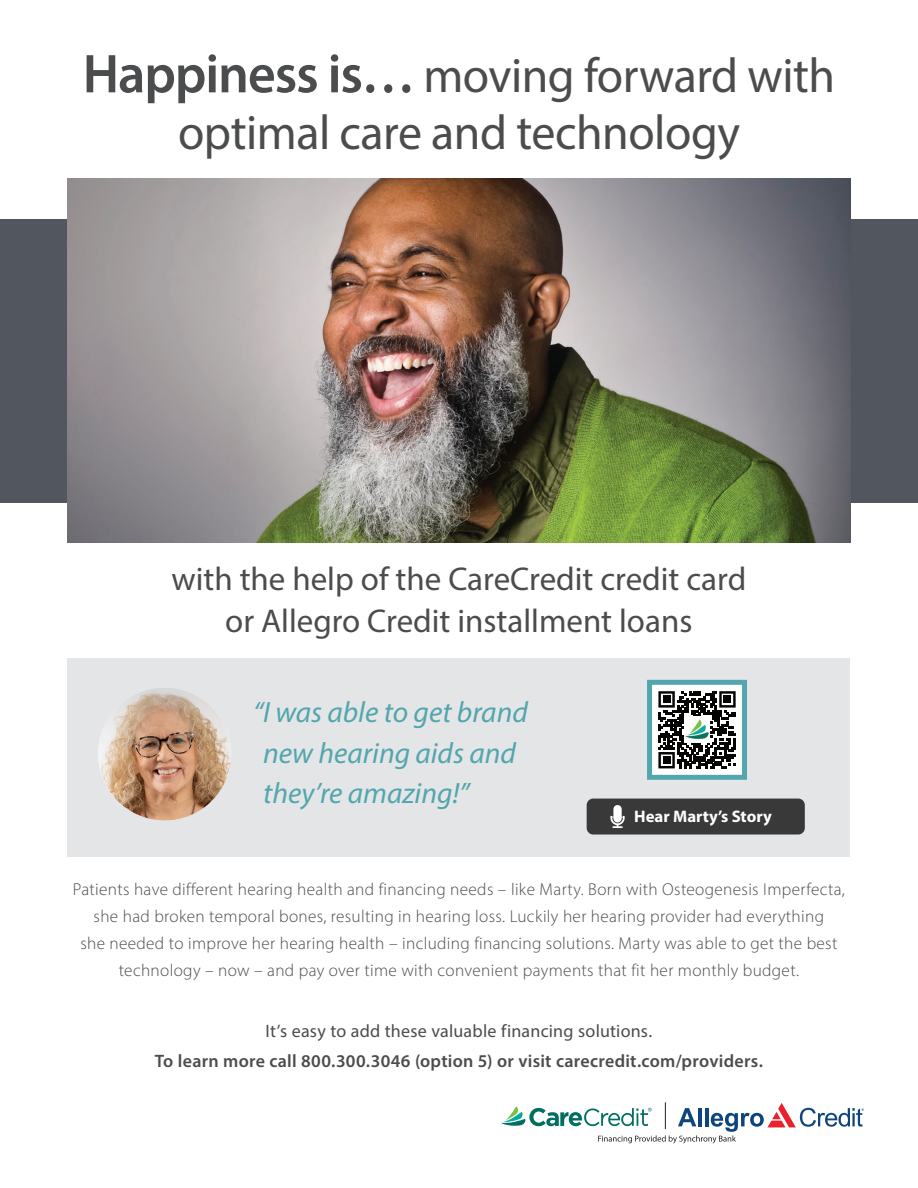
<style>
.page{position:relative;width:918px;height:1188px;background:#fff}
.page>*{position:absolute;margin:0;border:0;box-sizing:border-box;transform-origin:0 0}
.t1{font:48.9px/57px "Myriad Pro";letter-spacing:-.01em;color:#4b4c4d;text-align:center}
.t2{font:33px/42px "Myriad Pro";color:#4b4c4d;text-align:center}
.t3{font:italic 29.4px/40.5px "Myriad Pro";color:#52a6ad}
.t4{font:600 18px "Myriad Pro";letter-spacing:.015em;color:#4b4c4d}
.t5{font:18px "Myriad Pro";letter-spacing:.01em;color:#4b4c4d}
.t6{font:300 17.25px/27px "Myriad Pro";letter-spacing:.02em;color:#4b4c4d;text-align:center}
.t7{font:700 16.8px "Myriad Pro";color:#fff}
.t8{font:6.45px "Myriad Pro";color:#0e467b}
.s1{font-weight:600;font-size:55.05px}
</style>
<div class="page">
<div style="left:0;top:219px;width:918px;height:283px;background:#52565f"></div>
<img style="left:68px;top:178px;width:782px;height:365px">
<svg style="left:501px;top:1102px;width:362px;height:41px"></svg>
<div style="left:67px;top:658px;width:783px;height:199px;background:#e4e5e7"></div>
<div style="left:650px;top:682px;width:95px;height:95px;background:#fff"></div>
<svg style="left:658px;top:691px;width:78px;height:77px"></svg>
<div style="left:663px;top:696px;width:7px;height:7px;background:#040503"></div>
<div style="left:724px;top:696px;width:7px;height:7px;background:#040503"></div>
<div style="left:663px;top:757px;width:7px;height:7px;background:#040503"></div>
<img style="left:684px;top:717px;width:26px;height:26px">
<div style="left:647px;top:680px;width:100px;height:100px;border:5px solid #52a6ad"></div>
<div style="left:587px;top:799px;width:218px;height:36px;background:#383938;border-radius:7px"></div>
<svg style="left:610px;top:805px;width:15px;height:23px"></svg>
<img style="left:98px;top:687px;width:133px;height:133px;border-radius:67px">
<h1 class="t1" style="left:83px;top:47px;width:754px"><span class="s1">Happiness is…</span> moving forward with optimal care and technology</h1>
<h2 class="t2" style="left:171px;top:558px;width:576px">with the help of the CareCredit credit card or Allegro Credit installment loans</h2>
<h3 class="t3" style="left:263px;top:692px;width:266px;text-indent:-10px">“I was able to get brand new hearing aids and they’re amazing!”</h3>
<p class="t7" style="left:634px;top:806px;width:139px">Hear Marty’s Story</p>
<p class="t6" style="left:73px;top:876px;width:773px">Patients have different hearing health and financing needs – like Marty. Born with Osteogenesis Imperfecta, she had broken temporal bones, resulting in hearing loss. Luckily her hearing provider had everything<br>she needed to improve her hearing health – including financing solutions. Marty was able to get the best technology – now – and pay over time with convenient payments that fit her monthly budget.</p>
<p class="t5" style="left:266px;top:1019px;width:388px">It’s easy to add these valuable financing solutions.</p>
<p class="t4" style="left:155px;top:1049px;width:610px">To learn more call 800.300.3046 (option 5) or visit carecredit.com/providers.</p>
<p class="t8" style="left:861px;top:1107px;width:4px">®</p>
</div>
